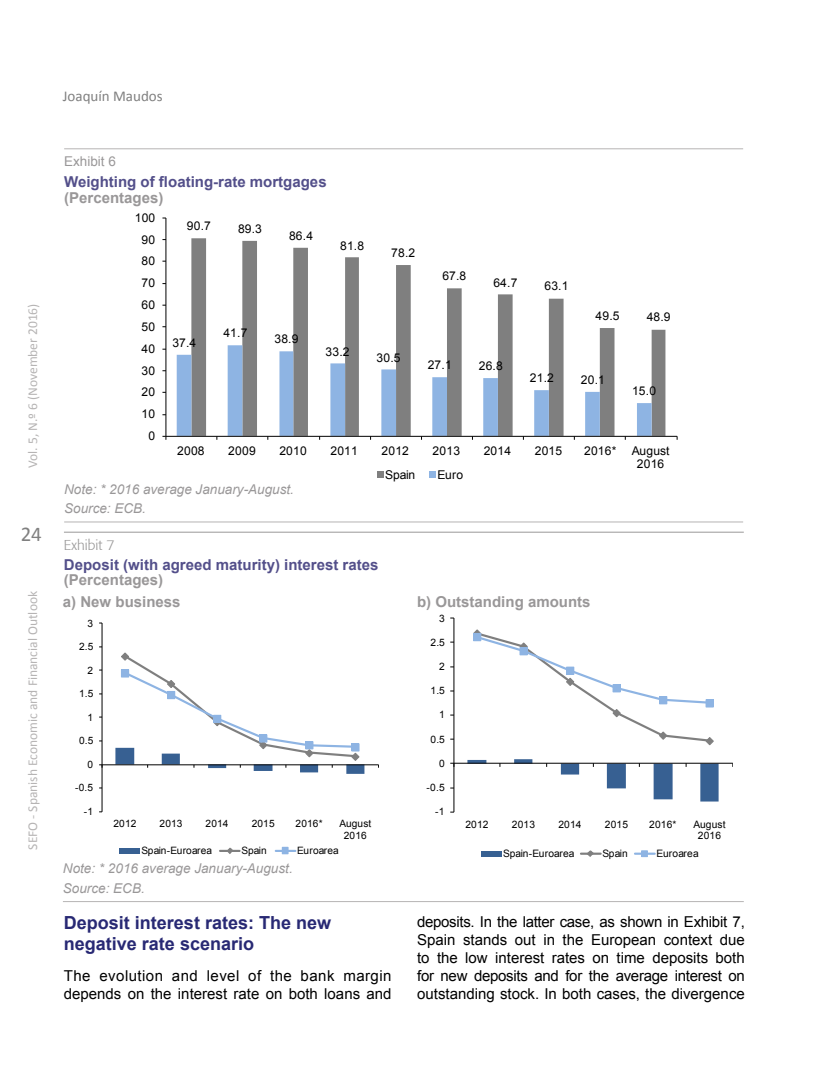
<style>
.page{position:relative;width:830px;height:1085px;background:#fff}
.page>*{position:absolute;margin:0;border:0;box-sizing:border-box;transform-origin:0 0}
.t1{font:21px "Calibri";color:#808080}
.t2{font:700 18px/21.6px "Arial";color:#282974}
.t3{font:15px/18px "Arial";color:#000}
.t4{font:700 15px "Arial";color:#534f8a}
.t5{font:700 15px "Arial";color:#999798}
.t6{font:15px "Calibri";color:#808080}
.t7{font:300 14.25px "Formata";color:#999898}
.t8{font:italic 13.5px/19.2px "Arial";color:#999798}
.t9{font:13.5px "Calibri";color:#b6b4b4}
.t10{font:13.5px "Arial";color:#999798}
.t11{font:12px/13.8px "Arial";letter-spacing:.015em;color:#000;text-align:center}
.t12{font:10.2px/11.7px "Arial";letter-spacing:.015em;color:#000;text-align:center}
.t13{font:10.05px/11.6px "Arial";letter-spacing:.015em;color:#000;text-align:center}
</style>
<div class="page">
<svg style="left:191px;top:238px;width:474px;height:198px"></svg>
<svg style="left:177px;top:345px;width:474px;height:91px"></svg>
<hr style="left:165px;top:218px;width:1px;height:218px;background:#000">
<hr style="left:166px;top:436px;width:510px;height:1px;background:#000">
<div style="left:377px;top:471px;width:7px;height:7px;background:#7f7f7f"></div>
<div style="left:428px;top:471px;width:7px;height:7px;background:#8eb4e3"></div>
<hr style="left:64px;top:148px;width:678px;height:1px;background:#b6b4b4">
<hr style="left:64px;top:521px;width:678px;height:1px;background:#b6b4b4">
<hr style="left:64px;top:531px;width:679px;height:1px;background:#999898">
<hr style="left:63px;top:901px;width:680px;height:1px;background:#b6b4b4">
<hr style="left:453px;top:618px;width:1px;height:194px;background:#000">
<hr style="left:453px;top:762px;width:279px;height:1px;background:#000">
<svg style="left:467px;top:759px;width:251px;height:42px"></svg>
<svg style="left:473px;top:629px;width:241px;height:116px"></svg>
<div style="left:705px;top:699px;width:8px;height:8px;background:#8eb4e3"></div>
<div style="left:705px;top:699px;width:8px;height:8px;border:1px solid #8eb4e3"></div>
<div style="left:659px;top:696px;width:7px;height:7px;background:#8eb4e3"></div>
<div style="left:658px;top:696px;width:9px;height:8px;border:1px solid #8eb4e3"></div>
<div style="left:612px;top:684px;width:8px;height:7px;background:#8eb4e3"></div>
<div style="left:612px;top:684px;width:8px;height:8px;border:1px solid #8eb4e3"></div>
<div style="left:566px;top:667px;width:7px;height:7px;background:#8eb4e3"></div>
<div style="left:566px;top:666px;width:8px;height:8px;border:1px solid #8eb4e3"></div>
<div style="left:519px;top:647px;width:8px;height:7px;background:#8eb4e3"></div>
<div style="left:519px;top:647px;width:8px;height:8px;border:1px solid #8eb4e3"></div>
<div style="left:473px;top:633px;width:7px;height:7px;background:#8eb4e3"></div>
<div style="left:473px;top:633px;width:8px;height:8px;border:1px solid #8eb4e3"></div>
<div style="left:481px;top:851px;width:20px;height:5px;background:#376092"></div>
<hr style="left:580px;top:852px;width:20px;height:2px;background:#7f7f7f">
<svg style="left:586px;top:850px;width:8px;height:7px"></svg>
<hr style="left:634px;top:852px;width:20px;height:2px;background:#8eb4e3">
<svg style="left:641px;top:850px;width:6px;height:6px"></svg>
<hr style="left:102px;top:623px;width:1px;height:188px;background:#000">
<hr style="left:102px;top:764px;width:276px;height:1px;background:#000">
<svg style="left:115px;top:652px;width:249px;height:121px"></svg>
<div style="left:351px;top:743px;width:8px;height:8px;background:#8eb4e3"></div>
<div style="left:305px;top:741px;width:8px;height:7px;background:#8eb4e3"></div>
<div style="left:305px;top:741px;width:8px;height:8px;border:1px solid #8eb4e3"></div>
<div style="left:259px;top:734px;width:8px;height:8px;background:#8eb4e3"></div>
<div style="left:213px;top:715px;width:8px;height:7px;background:#8eb4e3"></div>
<div style="left:213px;top:714px;width:8px;height:8px;border:1px solid #8eb4e3"></div>
<div style="left:167px;top:691px;width:8px;height:7px;background:#8eb4e3"></div>
<div style="left:167px;top:691px;width:8px;height:8px;border:1px solid #8eb4e3"></div>
<div style="left:121px;top:669px;width:8px;height:8px;background:#8eb4e3"></div>
<div style="left:120px;top:848px;width:20px;height:6px;background:#376092"></div>
<svg style="left:220px;top:847px;width:19px;height:7px"></svg>
<hr style="left:275px;top:849px;width:20px;height:2px;background:#8eb4e3">
<div style="left:282px;top:846px;width:6px;height:8px;border:1px solid #8eb4e3"></div>
<p class="t9" style="left:24px;top:468px;width:166px;rotate:-90deg">Vol. 5, N.º 6 (November 2016)</p>
<h1 class="t1" style="left:21px;top:520px;width:23px">24</h1>
<p class="t9" style="left:24px;top:849px;width:260px;rotate:-90deg">SEFO - Spanish Economic and Financial Outlook</p>
<p class="t6" style="left:63px;top:86px;width:101px">Joaquín Maudos</p>
<p class="t10" style="left:64px;top:153px;width:53px">Exhibit 6</p>
<p class="t4" style="left:64px;top:172px;width:264px">Weighting of floating-rate mortgages</p>
<p class="t5" style="left:64px;top:188px;width:101px">(Percentages)</p>
<p class="t11" style="left:135px;top:211px;width:22px">100</p>
<p class="t11" style="left:141px;top:232px;width:15px">90</p>
<p class="t11" style="left:141px;top:254px;width:15px">80</p>
<p class="t11" style="left:141px;top:276px;width:15px">70</p>
<p class="t11" style="left:141px;top:298px;width:15px">60</p>
<p class="t11" style="left:187px;top:219px;width:25px">90.7</p>
<p class="t11" style="left:238px;top:222px;width:25px">89.3</p>
<p class="t11" style="left:289px;top:228px;width:25px">86.4</p>
<p class="t11" style="left:340px;top:238px;width:25px">81.8</p>
<p class="t11" style="left:141px;top:320px;width:15px">50</p>
<p class="t11" style="left:141px;top:342px;width:15px">40</p>
<p class="t11" style="left:141px;top:363px;width:15px">30</p>
<p class="t11" style="left:141px;top:385px;width:15px">20</p>
<p class="t11" style="left:141px;top:407px;width:15px">10</p>
<p class="t11" style="left:148px;top:429px;width:8px">0</p>
<p class="t11" style="left:172px;top:335px;width:25px">37.4</p>
<p class="t11" style="left:223px;top:326px;width:25px">41.7</p>
<p class="t11" style="left:274px;top:332px;width:25px">38.9</p>
<p class="t11" style="left:325px;top:345px;width:25px">33.2</p>
<p class="t11" style="left:391px;top:246px;width:25px">78.2</p>
<p class="t11" style="left:376px;top:350px;width:25px">30.5</p>
<p class="t11" style="left:442px;top:269px;width:25px">67.8</p>
<p class="t11" style="left:493px;top:276px;width:25px">64.7</p>
<p class="t11" style="left:544px;top:279px;width:25px">63.1</p>
<p class="t11" style="left:595px;top:309px;width:25px">49.5</p>
<p class="t11" style="left:646px;top:310px;width:25px">48.9</p>
<p class="t11" style="left:427px;top:358px;width:25px">27.1</p>
<p class="t11" style="left:478px;top:358px;width:25px">26.8</p>
<p class="t11" style="left:529px;top:371px;width:25px">21.2</p>
<p class="t11" style="left:580px;top:373px;width:25px">20.1</p>
<p class="t11" style="left:631px;top:384px;width:25px">15.0</p>
<p class="t11" style="left:177px;top:443px;width:29px">2008</p>
<p class="t11" style="left:228px;top:443px;width:29px">2009</p>
<p class="t11" style="left:279px;top:443px;width:29px">2010</p>
<p class="t11" style="left:330px;top:443px;width:29px">2011</p>
<p class="t11" style="left:381px;top:443px;width:29px">2012</p>
<p class="t11" style="left:432px;top:443px;width:29px">2013</p>
<p class="t11" style="left:483px;top:443px;width:29px">2014</p>
<p class="t11" style="left:534px;top:443px;width:29px">2015</p>
<p class="t11" style="left:584px;top:443px;width:34px">2016*</p>
<p class="t11" style="left:385px;top:467px;width:32px">Spain</p>
<p class="t11" style="left:437px;top:467px;width:27px">Euro</p>
<p class="t8" style="left:64px;top:479px;width:231px">Note: * 2016 average January-August.<br>Source: ECB.</p>
<p class="t7" style="left:64px;top:536px;width:52px">Exhibit 7</p>
<p class="t4" style="left:64px;top:555px;width:316px">Deposit (with agreed maturity) interest rates</p>
<p class="t5" style="left:64px;top:570px;width:101px">(Percentages)</p>
<p class="t5" style="left:63px;top:591px;width:119px">a) New business</p>
<p class="t5" style="left:417px;top:591px;width:175px">b) Outstanding amounts</p>
<p class="t13" style="left:88px;top:617px;width:7px">3</p>
<p class="t12" style="left:439px;top:612px;width:7px">3</p>
<p class="t13" style="left:79px;top:640px;width:16px">2.5</p>
<p class="t12" style="left:430px;top:636px;width:16px">2.5</p>
<p class="t13" style="left:88px;top:664px;width:7px">2</p>
<p class="t12" style="left:439px;top:660px;width:7px">2</p>
<p class="t13" style="left:79px;top:687px;width:16px">1.5</p>
<p class="t12" style="left:430px;top:684px;width:16px">1.5</p>
<p class="t13" style="left:88px;top:711px;width:7px">1</p>
<p class="t12" style="left:439px;top:709px;width:7px">1</p>
<p class="t13" style="left:79px;top:735px;width:16px">0.5</p>
<p class="t12" style="left:430px;top:733px;width:16px">0.5</p>
<p class="t13" style="left:88px;top:758px;width:7px">0</p>
<p class="t12" style="left:439px;top:757px;width:7px">0</p>
<p class="t13" style="left:75px;top:782px;width:19px">-0.5</p>
<p class="t12" style="left:426px;top:781px;width:20px">-0.5</p>
<p class="t13" style="left:84px;top:805px;width:11px">-1</p>
<p class="t12" style="left:435px;top:806px;width:11px">-1</p>
<p class="t11" style="left:631px;top:443px;width:39px">August<br>2016</p>
<p class="t13" style="left:113px;top:817px;width:24px">2012</p>
<p class="t13" style="left:159px;top:817px;width:24px">2013</p>
<p class="t13" style="left:205px;top:817px;width:24px">2014</p>
<p class="t13" style="left:251px;top:817px;width:24px">2015</p>
<p class="t13" style="left:295px;top:817px;width:29px">2016*</p>
<p class="t13" style="left:141px;top:844px;width:72px">Spain-Euroarea</p>
<p class="t13" style="left:241px;top:844px;width:27px">Spain</p>
<p class="t13" style="left:297px;top:844px;width:43px">Euroarea</p>
<p class="t13" style="left:339px;top:817px;width:33px">August<br>2016</p>
<p class="t12" style="left:465px;top:818px;width:25px">2012</p>
<p class="t12" style="left:511px;top:818px;width:25px">2013</p>
<p class="t12" style="left:558px;top:818px;width:25px">2014</p>
<p class="t12" style="left:604px;top:818px;width:25px">2015</p>
<p class="t12" style="left:649px;top:818px;width:29px">2016*</p>
<p class="t12" style="left:503px;top:847px;width:73px">Spain-Euroarea</p>
<p class="t12" style="left:602px;top:847px;width:27px">Spain</p>
<p class="t12" style="left:656px;top:847px;width:44px">Euroarea</p>
<p class="t12" style="left:693px;top:818px;width:33px">August<br>2016</p>
<p class="t8" style="left:63px;top:859px;width:231px">Note: * 2016 average January-August.<br>Source: ECB.</p>
<p class="t2" style="left:64px;top:912px;width:269px">Deposit interest rates: The new negative rate scenario</p>
<p class="t3" style="left:64px;top:966px;width:329px">The evolution and level of the bank margin depends on the interest rate on both loans and</p>
<p class="t3" style="left:417px;top:912px;width:329px;text-align:justify">deposits. In the latter case, as shown in Exhibit 7, Spain stands out in the European context due to the low interest rates on time deposits both for new deposits and for the average interest on outstanding stock. In both cases, the divergence</p>
</div>
